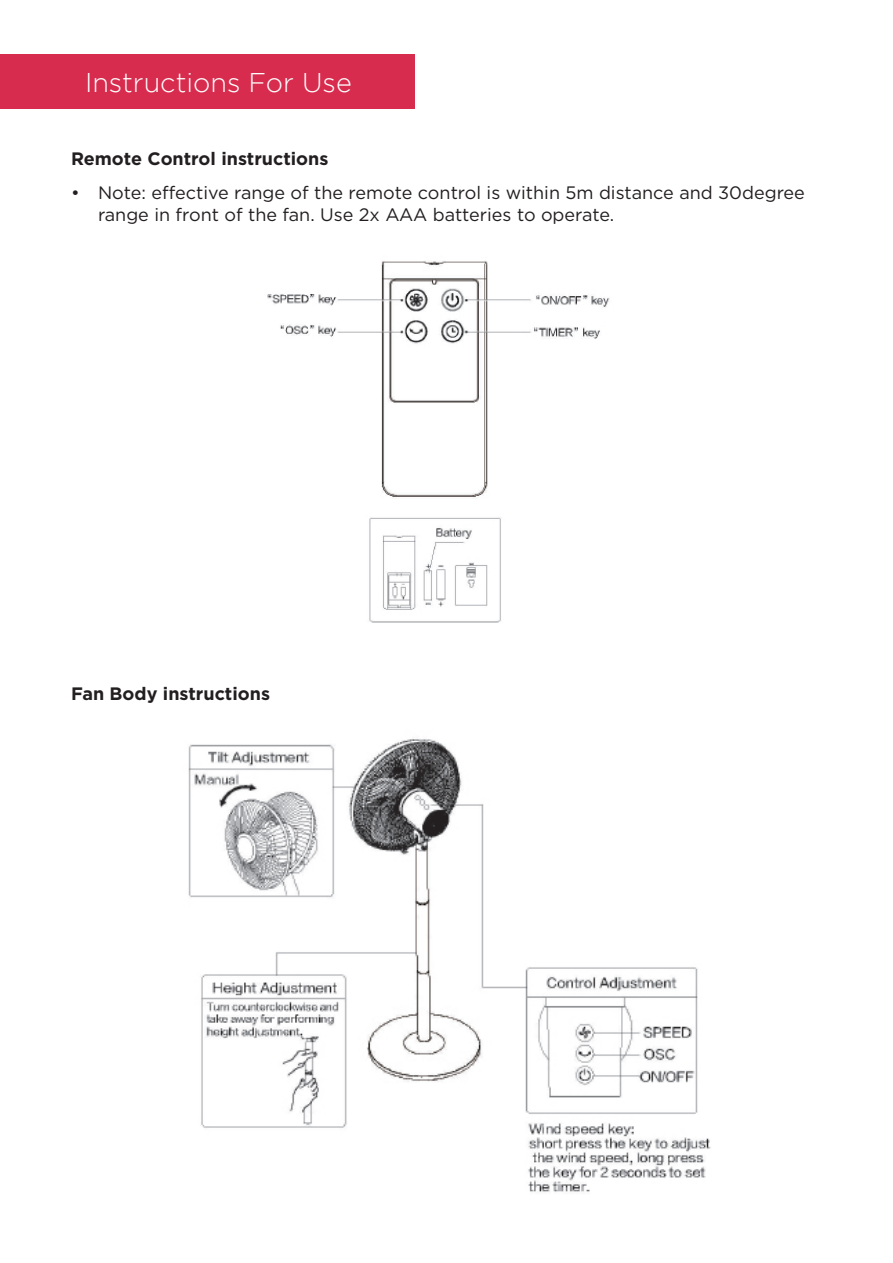
<style>
.page{position:relative;width:893px;height:1263px;background:#fff}
.page>*{position:absolute;margin:0;border:0;box-sizing:border-box;transform-origin:0 0}
.t1{font:300 27px "Gotham";color:#fff}
.t2{font:18px/21.6px "Gotham";color:#231f20}
.t3{font:700 18px "Gotham";color:#231f20}
</style>
<div class="page">
<div style="left:0;top:54px;width:415px;height:54px;background:#d82c4e"></div>
<img style="left:267px;top:261px;width:343px;height:362px">
<img style="left:188px;top:739px;width:523px;height:453px">
<p class="t1" style="left:85px;top:65px;width:268px">Instructions For Use</p>
<p class="t3" style="left:71px;top:147px;width:259px">Remote Control instructions</p>
<p class="t2" style="left:98px;top:182px;width:708px;text-indent:-27px">• Note: effective range of the remote control is within 5m distance and 30degree range in front of the fan. Use 2x AAA batteries to operate.</p>
<p class="t3" style="left:71px;top:682px;width:201px">Fan Body instructions</p>
</div>
